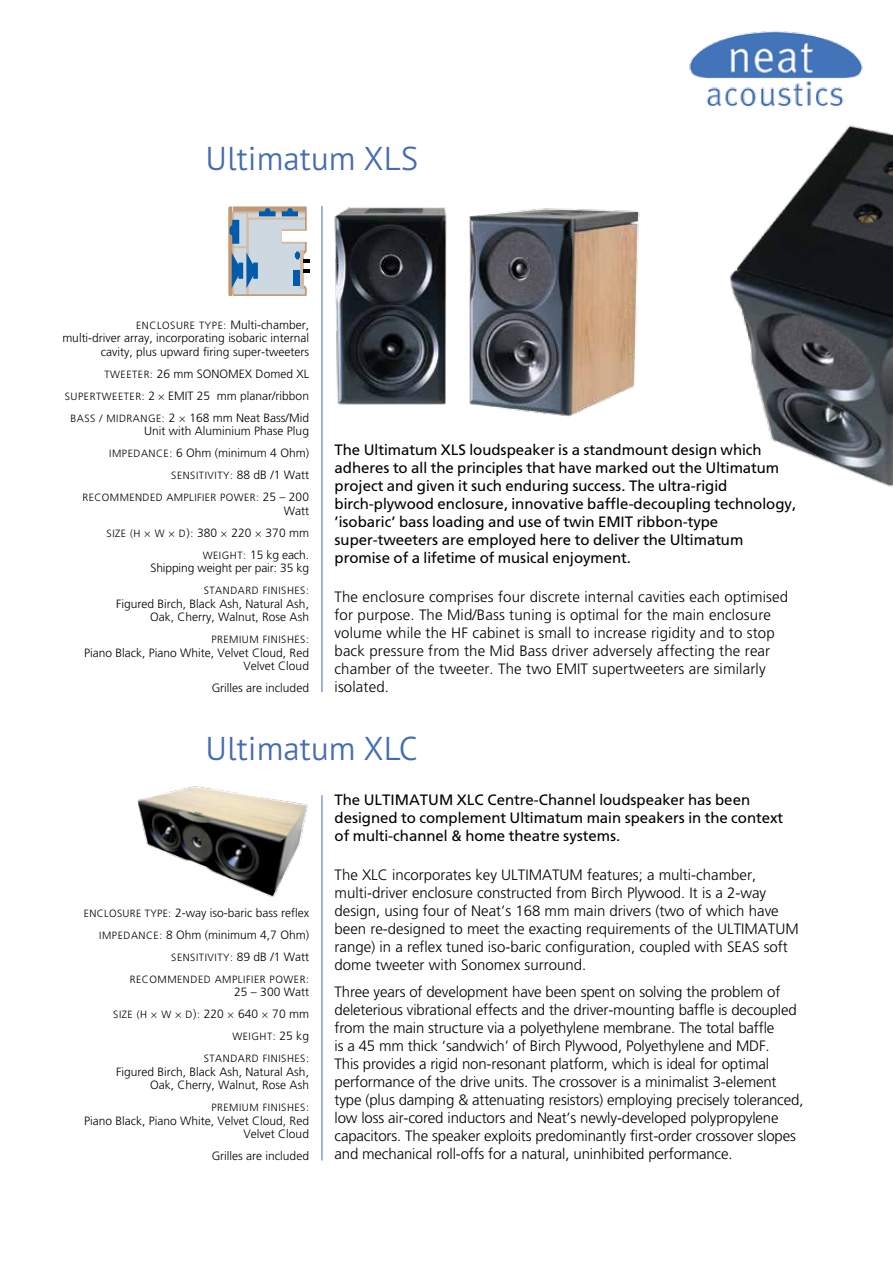
<style>
.page{position:relative;width:893px;height:1263px;background:#fff}
.page>*{position:absolute;margin:0;border:0;box-sizing:border-box;transform-origin:0 0}
.t1{font:300 33px "PT Sans Pro";color:#446cb1}
.t2{font:300 15px/18px "AG Foreigner";letter-spacing:-.01em;color:#000}
.t3{font:15px/18px "Free Set";color:#000}
.t4{font:300 15px/18px "AG Foreigner";letter-spacing:.01em;color:#000}
.t5{font:300 12px/13.5px "AG Foreigner";color:#000;text-align:right}
.t6{font:300 10.5px/22px "AG Foreigner";letter-spacing:.05em;color:#000;text-align:right}
.s1{font-size:12px}
.s2{font-size:10.5px}
</style>
<div class="page">
<img style="left:321px;top:206px;width:319px;height:225px">
<img style="left:729px;top:128px;width:164px;height:359px">
<hr style="left:322px;top:206px;width:1px;height:486px;background:#446cb1">
<svg style="left:228px;top:206px;width:82px;height:90px;background:#b3bfc8"></svg>
<hr style="left:322px;top:795px;width:1px;height:365px;background:#446cb1">
<img style="left:137px;top:786px;width:185px;height:120px">
<img style="left:689px;top:31px;width:178px;height:102px">
<h1 class="t1" style="left:206px;top:137px;width:214px">Ultimatum XLS</h1>
<p class="t6" style="left:136px;top:314px;width:174px">ENCLOSURE TYPE: <span class="s1">Multi-chamber,</span></p>
<p class="t5" style="left:62px;top:331px;width:248px">multi-driver array, incorporating isobaric internal cavity, plus upward firing super-tweeters</p>
<p class="t5" style="left:65px;top:363px;width:246px;line-height:22px"><span class="s2">TWEETER:</span> 26 mm SONOMEX Domed XL<br><span class="s2">SUPERTWEETER:</span> 2 EMIT 25 mm planar/ribbon<br><span class="s2">BASS / MIDRANGE:</span> 2 168 mm Neat Bass/Mid</p>
<p class="t5" style="left:109px;top:420px;width:201px;line-height:22px">Unit with Aluminium Phase Plug<br><span class="s2">IMPEDANCE:</span> 6 Ohm (minimum 4 Ohm)</p>
<p class="t6" style="left:83px;top:465px;width:228px">SENSITIVITY: <span class="s1">88 dB /1 Watt<br></span>RECOMMENDED AMPLIFIER POWER: <span class="s1">25 – 200</span></p>
<p class="t5" style="left:284px;top:504px;width:27px">Watt</p>
<p class="t6" style="left:107px;top:522px;width:36px">SIZE (H</p>
<p class="t6" style="left:155px;top:522px;width:11px">W</p>
<p class="t5" style="left:179px;top:522px;width:132px;line-height:22px"><span class="s2">D</span>)<span class="s2">:</span> 380 220 370 mm<br><span class="s2">WEIGHT:</span> 15 kg each.</p>
<p class="t5" style="left:151px;top:561px;width:160px">Shipping weight per pair: 35 kg</p>
<p class="t6" style="left:204px;top:580px;width:107px">STANDARD FINISHES:</p>
<p class="t5" style="left:116px;top:597px;width:194px">Figured Birch, Black Ash, Natural Ash,<br>Oak, Cherry, Walnut, Rose Ash</p>
<p class="t6" style="left:211px;top:629px;width:99px">PREMIUM FINISHES:</p>
<p class="t5" style="left:84px;top:646px;width:226px">Piano Black, Piano White, Velvet Cloud, Red<br>Velvet Cloud</p>
<p class="t5" style="left:212px;top:681px;width:99px">Grilles are included</p>
<p class="t3" style="left:334px;top:440px;width:463px">The Ultimatum XLS loudspeaker is a standmount design which adheres to all the principles that have marked out the Ultimatum project and given it such enduring success. The ultra-rigid birch-plywood enclosure, innovative baffle-decoupling technology, ‘isobaric’ bass loading and use of twin EMIT ribbon-type super-tweeters are employed here to deliver the Ultimatum promise of a lifetime of musical enjoyment.</p>
<p class="t4" style="left:334px;top:588px;width:455px">The enclosure comprises four discrete internal cavities each optimised for purpose. The Mid/Bass tuning is optimal for the main enclosure volume while the HF cabinet is small to increase rigidity and to stop back pressure from the Mid Bass driver adversely affecting the rear chamber of the tweeter. The two EMIT supertweeters are similarly isolated.</p>
<h1 class="t1" style="left:206px;top:727px;width:214px">Ultimatum XLC</h1>
<p class="t3" style="left:334px;top:791px;width:450px">The ULTIMATUM XLC Centre-Channel loudspeaker has been designed to complement Ultimatum main speakers in the context of multi-channel &amp; home theatre systems.</p>
<p class="t2" style="left:334px;top:866px;width:466px">The XLC incorporates key ULTIMATUM features; a multi-chamber, multi-driver enclosure constructed from Birch Plywood. It is a 2-way design, using four of Neat’s 168 mm main drivers (two of which have been re-designed to meet the exacting requirements of the ULTIMATUM range) in a reflex tuned iso-baric configuration, coupled with SEAS soft dome tweeter with Sonomex surround.</p>
<p class="t2" style="left:334px;top:983px;width:470px">Three years of development have been spent on solving the problem of deleterious vibrational effects and the driver-mounting baffle is decoupled from the main structure via a polyethylene membrane. The total baffle<br>is a 45 mm thick ‘sandwich’ of Birch Plywood, Polyethylene and MDF.<br>This provides a rigid non-resonant platform, which is ideal for optimal performance of the drive units. The crossover is a minimalist 3-element type (plus damping &amp; attenuating resistors) employing precisely toleranced, low loss air-cored inductors and Neat’s newly-developed polypropylene capacitors. The speaker exploits predominantly first-order crossover slopes and mechanical roll-offs for a natural, uninhibited performance.</p>
<p class="t5" style="left:84px;top:902px;width:227px;line-height:22px"><span class="s2">ENCLOSURE TYPE:</span> 2-way iso-baric bass reflex<br><span class="s2">IMPEDANCE:</span> 8 Ohm (minimum 4,7 Ohm)</p>
<p class="t6" style="left:130px;top:946px;width:181px">SENSITIVITY: <span class="s1">89 dB /1 Watt<br></span>RECOMMENDED AMPLIFIER POWER:</p>
<p class="t5" style="left:234px;top:986px;width:76px">25 – 300 Watt</p>
<p class="t6" style="left:113px;top:1004px;width:36px">SIZE (H</p>
<p class="t6" style="left:161px;top:1004px;width:11px">W</p>
<p class="t5" style="left:186px;top:1008px;width:125px"><span class="s2">D</span>)<span class="s2">:</span> 220 640 70 mm</p>
<p class="t6" style="left:204px;top:1026px;width:107px">WEIGHT: <span class="s1">25 kg<br></span>STANDARD FINISHES:</p>
<p class="t5" style="left:116px;top:1065px;width:194px">Figured Birch, Black Ash, Natural Ash,<br>Oak, Cherry, Walnut, Rose Ash</p>
<p class="t6" style="left:211px;top:1097px;width:99px">PREMIUM FINISHES:</p>
<p class="t5" style="left:84px;top:1114px;width:226px">Piano Black, Piano White, Velvet Cloud, Red<br>Velvet Cloud</p>
<p class="t5" style="left:212px;top:1150px;width:99px">Grilles are included</p>
</div>
